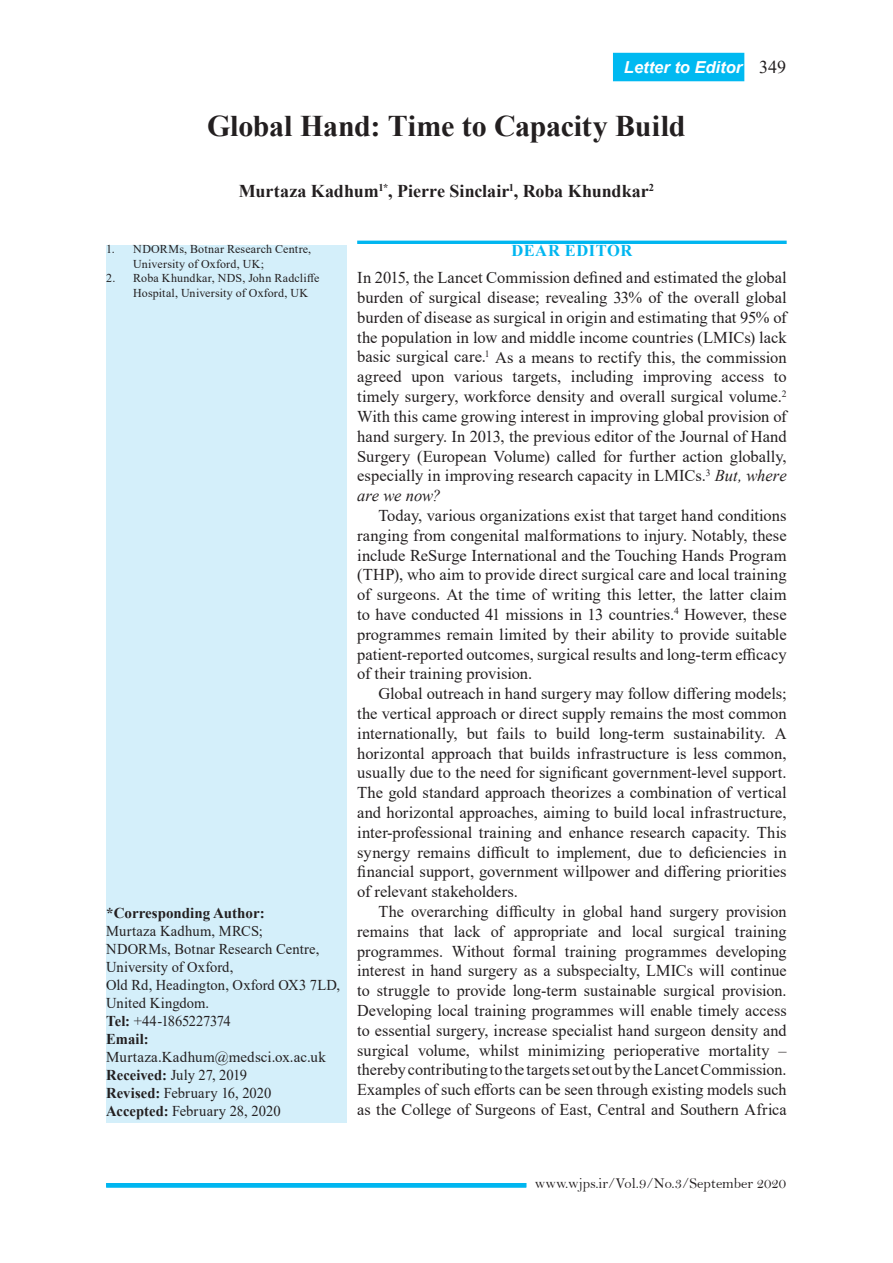
<style>
.page{position:relative;width:893px;height:1263px;background:#fff}
.page>*{position:absolute;margin:0;border:0;box-sizing:border-box;transform-origin:0 0}
.t1{font:700 30px "Times New Roman";letter-spacing:-.005em;color:#231f20}
.t2{font:700 18px "Times New Roman";color:#231f20}
.t3{font:italic 700 18px "Times New Roman";color:#fff}
.t4{font:16.5px/19.8px "Times New Roman";color:#231f20;text-align:justify}
.t5{font:italic 700 16.5px "Arial";color:#fff}
.t6{font:700 16.5px "Times New Roman";letter-spacing:.03em;color:#00b6f0}
.t7{font:15px/18px "Times New Roman";letter-spacing:.005em;color:#231f20}
.t8{font:15px "Bell";color:#231f20}
.t9{font:700 15px "Times New Roman";color:#231f20}
.t10{font:12px/14.4px "Times New Roman";letter-spacing:.015em;color:#231f20}
.s1{font-weight:400;font-style:normal;color:#231f20}
.s2{font-weight:700}
.s3{font-style:italic}
</style>
<div class="page">
<hr style="left:106px;top:1183px;width:420px;height:4px;background:#00b6f0">
<hr style="left:357px;top:241px;width:430px;height:3px;background:#00b6f0">
<div style="left:106px;top:245px;width:241px;height:877px;background:#d4effa"></div>
<div style="left:613px;top:53px;width:131px;height:28px;background:#00b9f1"></div>
<p class="t3" style="left:640px;top:54px;width:147px">Kadhum et al. <span class="s1">349</span></p>
<p class="t5" style="left:624px;top:56px;width:120px">Letter to Editor</p>
<h1 class="t1" style="left:207px;top:104px;width:480px">Global Hand: Time to Capacity Build</h1>
<p class="t2" style="left:239px;top:178px;width:416px">Murtaza Kadhum<sup>1*</sup>, Pierre Sinclair<sup>1</sup>, Roba Khundkar<sup>2</sup></p>
<p class="t10" style="left:133px;top:242px;width:179px;text-indent:-27px">1. NDORMs, Botnar Research Centre,<br>University of Oxford, UK;</p>
<p class="t10" style="left:133px;top:271px;width:188px;text-indent:-27px">2. Roba Khundkar, NDS, John Radcliffe<br>Hospital, University of Oxford, UK</p>
<p class="t9" style="left:106px;top:902px;width:160px">*Corresponding Author:</p>
<p class="t7" style="left:106px;top:921px;width:235px">Murtaza Kadhum, MRCS;<br>NDORMs, Botnar Research Centre,<br>University of Oxford,<br>Old Rd, Headington, Oxford OX3 7LD,<br>United Kingdom.<br><span class="s2">Tel:</span> +44-1865227374<br><span class="s2">Email:</span></p>
<p class="t7" style="left:106px;top:1047px;width:221px">Murtaza.Kadhum@medsci.ox.ac.uk<br><span class="s2">Received:</span> July 27, 2019<br><span class="s2">Revised:</span> February 16, 2020<br><span class="s2">Accepted:</span> February 28, 2020</p>
<p class="t6" style="left:511px;top:239px;width:123px">DEAR EDITOR</p>
<p class="t4" style="left:357px;top:267px;width:431px">In 2015, the Lancet Commission defined and estimated the global burden of surgical disease; revealing 33% of the overall global burden of disease as surgical in origin and estimating that 95% of the population in low and middle income countries (LMICs) lack basic surgical care.<sup>1</sup> As a means to rectify this, the commission agreed upon various targets, including improving access to timely surgery, workforce density and overall surgical volume.<sup>2<br></sup>With this came growing interest in improving global provision of hand surgery. In 2013, the previous editor of the Journal of Hand Surgery (European Volume) called for further action globally, especially in improving research capacity in LMICs.<sup>3</sup> <span class="s3">But, where are we now?</span></p>
<p class="t4" style="left:357px;top:505px;width:431px;text-indent:21px">Today, various organizations exist that target hand conditions ranging from congenital malformations to injury. Notably, these include ReSurge International and the Touching Hands Program (THP), who aim to provide direct surgical care and local training of surgeons. At the time of writing this letter, the latter claim to have conducted 41 missions in 13 countries.<sup>4</sup> However, these programmes remain limited by their ability to provide suitable patient-reported outcomes, surgical results and long-term efficacy of their training provision.</p>
<p class="t4" style="left:357px;top:683px;width:431px;text-indent:21px">Global outreach in hand surgery may follow differing models; the vertical approach or direct supply remains the most common internationally, but fails to build long-term sustainability. A horizontal approach that builds infrastructure is less common, usually due to the need for significant government-level support.<br>The gold standard approach theorizes a combination of vertical and horizontal approaches, aiming to build local infrastructure, inter-professional training and enhance research capacity. This synergy remains difficult to implement, due to deficiencies in financial support, government willpower and differing priorities of relevant stakeholders.</p>
<p class="t4" style="left:357px;top:901px;width:431px;text-indent:21px">The overarching difficulty in global hand surgery provision remains that lack of appropriate and local surgical training programmes. Without formal training programmes developing interest in hand surgery as a subspecialty, LMICs will continue to struggle to provide long-term sustainable surgical provision.<br>Developing local training programmes will enable timely access to essential surgery, increase specialist hand surgeon density and surgical volume, whilst minimizing perioperative mortality – thereby contributing to the targets set out by the Lancet Commission.<br>Examples of such efforts can be seen through existing models such as the College of Surgeons of East, Central and Southern Africa</p>
<p class="t8" style="left:535px;top:1174px;width:253px">www.wjps.ir/Vol.9/No.3/September 2020</p>
</div>
